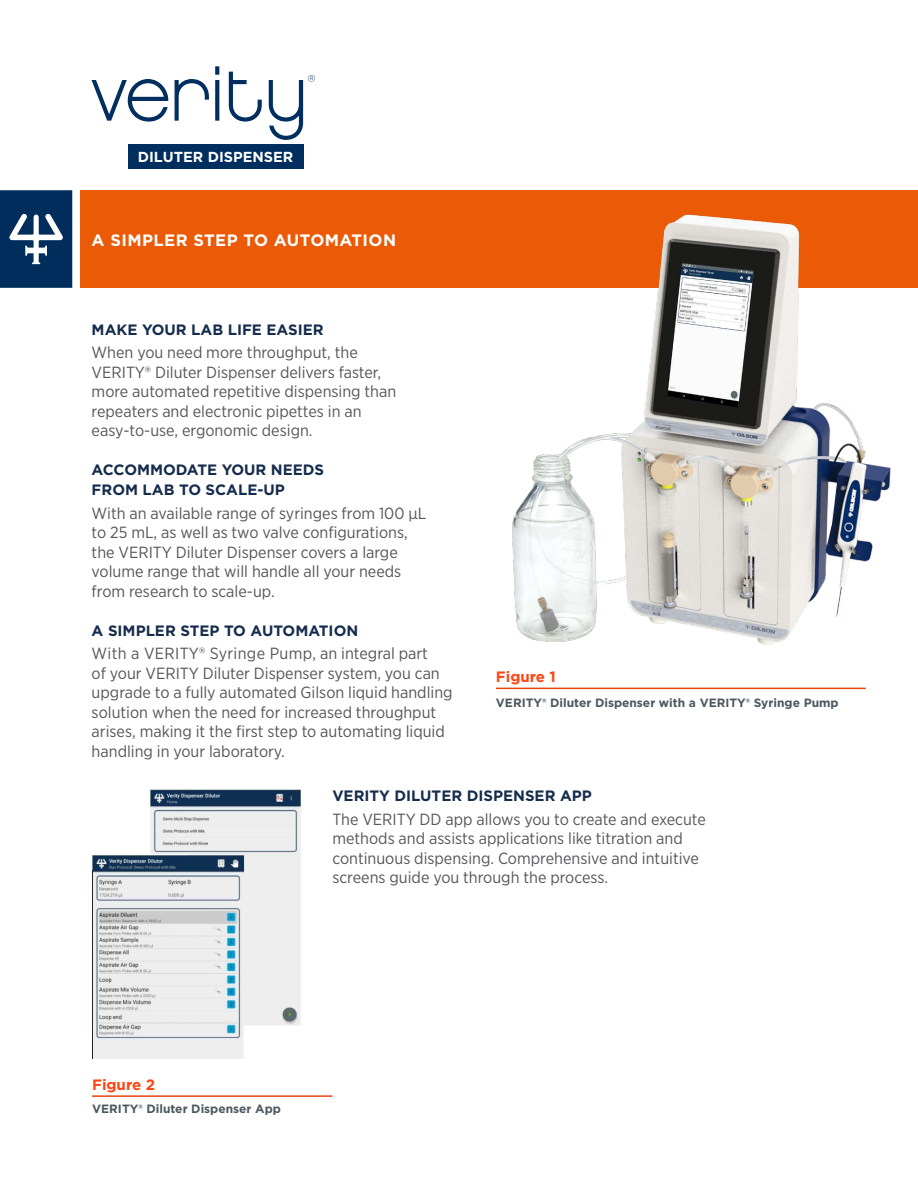
<style>
.page{position:relative;width:918px;height:1188px;background:#fff}
.page>*{position:absolute;margin:0;border:0;box-sizing:border-box;transform-origin:0 0}
.t1{font:100 19.95px "Gotham";color:#002e5e}
.t2{font:700 16.5px "Gotham";letter-spacing:.025em;color:#fff}
.t3{font:16.2px/19.5px "Gotham Narrow";color:#555759}
.t4{font:700 15px/19.5px "Gotham";color:#152c4c}
.t5{font:700 15px "Gotham";color:#ff4612}
.t6{font:700 14.55px "Gotham";color:#fff}
.t7{font:700 12px "Gotham";color:#4b5860}
.s1{font-style:inherit}
</style>
<div class="page">
<div style="left:81px;top:190px;width:837px;height:98px;background:#eb5a06"></div>
<svg style="left:0;top:190px;width:72px;height:98px;background:#214871"></svg>
<img style="left:512px;top:214px;width:379px;height:431px">
<hr style="left:496px;top:688px;width:370px;height:1px;background:#e8450f">
<svg style="left:91px;top:66px;width:128px;height:56px"></svg>
<svg style="left:228px;top:71px;width:34px;height:51px"></svg>
<svg style="left:268px;top:80px;width:36px;height:60px"></svg>
<div style="left:128px;top:144px;width:176px;height:25px;background:#002e5e"></div>
<hr style="left:92px;top:1095px;width:240px;height:2px;background:#e8450f">
<img style="left:92px;top:789px;width:209px;height:270px">
<p class="t1" style="left:307px;top:73px;width:10px">®</p>
<p class="t6" style="left:138px;top:150px;width:157px">DILUTER DISPENSER</p>
<p class="t2" style="left:92px;top:232px;width:306px">A SIMPLER STEP TO AUTOMATION</p>
<p class="t4" style="left:92px;top:320px;width:234px">MAKE YOUR LAB LIFE EASIER</p>
<p class="t3" style="left:92px;top:344px;width:306px">When you need more throughput, the VERITY® Diluter Dispenser delivers faster, more automated repetitive dispensing than repeaters and electronic pipettes in an easy-to-use, ergonomic design.</p>
<p class="t4" style="left:92px;top:461px;width:234px">ACCOMMODATE YOUR NEEDS<br>FROM LAB TO SCALE-UP</p>
<p class="t3" style="left:92px;top:504px;width:336px">With an available range of syringes from 100 µL to 25 mL, as well as two valve configurations, the VERITY Diluter Dispenser covers a large volume range that will handle all your needs from research to scale-up.</p>
<p class="t4" style="left:92px;top:621px;width:268px">A SIMPLER STEP TO AUTOMATION</p>
<p class="t3" style="left:92px;top:645px;width:363px">With a VERITY® Syringe Pump, an integral part<br>of your VERITY Diluter Dispenser system, you can upgrade to a fully automated Gilson liquid handling solution when the need for increased throughput arises, making it the first step to automating liquid handling in your laboratory.</p>
<p class="t5" style="left:496px;top:670px;width:62px">Figure <span class="s1">1</span></p>
<p class="t7" style="left:496px;top:697px;width:344px">VERITY® Diluter Dispenser with a VERITY® Syringe Pump</p>
<p class="t4" style="left:332px;top:787px;width:261px">VERITY DILUTER DISPENSER APP</p>
<p class="t3" style="left:332px;top:810px;width:375px">The VERITY DD app allows you to create and execute methods and assists applications like titration and continuous dispensing. Comprehensive and intuitive screens guide you through the process.</p>
<p class="t5" style="left:92px;top:1078px;width:64px">Figure <span class="s1">2</span></p>
<p class="t7" style="left:92px;top:1103px;width:190px">VERITY® Diluter Dispenser App</p>
</div>
